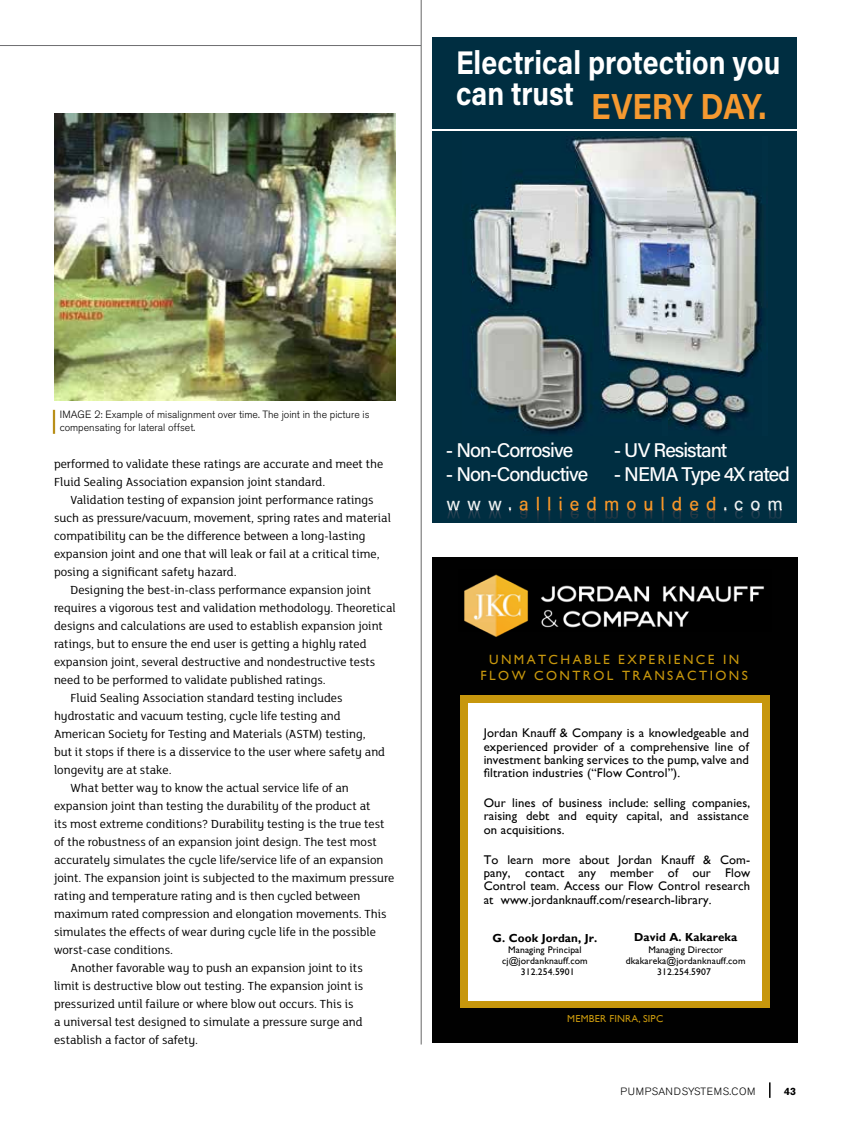
<style>
.page{position:relative;width:851px;height:1134px;background:#fff}
.page>*{position:absolute;margin:0;border:0;box-sizing:border-box;transform-origin:0 0}
.t1{font:700 36.15px "Acumin Pro";color:#f59930;scale:.87 1}
.t2{font:700 32.85px/31.5px "Acumin Pro";color:#fff;scale:.87 1}
.t3{font:500 19.8px "Acumin Pro";letter-spacing:-.05em;color:#fff}
.t4{font:500 18px "Acumin Pro";letter-spacing:.39em;color:#f89728}
.t5{font:13.35px/16px "Gill Sans";letter-spacing:.18em;color:#c7970d;text-align:center}
.t6{font:12.75px/18px "FS Lola";color:#000}
.t7{font:12.6px/13.4px "Gill Sans";letter-spacing:.01em;color:#000;text-align:justify}
.t8{font:700 11.55px "Gill Sans";letter-spacing:.01em;color:#000}
.t9{font:300 10.5px/13.5px "Akzidenz Grotesk Pro";color:#000}
.t10{font:300 10.5px "Akzidenz Grotesk Pro";letter-spacing:.055em;color:#000}
.t11{font:700 10.5px "Akzidenz Grotesk Pro";color:#000}
.t12{font:10.2px "Gill Sans";letter-spacing:.02em;color:#c7970d}
.t13{font:9.75px/11.1px "Gill Sans";letter-spacing:.01em;color:#000;text-align:center}
.s1{color:#edf1f1}
.s2{color:#fff}
</style>
<div class="page">
<svg style="left:769px;top:1082px;width:1px;height:16px"></svg>
<hr style="left:0;top:45px;width:421px;height:1px;background:#6d6e71">
<hr style="left:421px;top:0;width:1px;height:1045px;background:#666767">
<div style="left:432px;top:37px;width:365px;height:486px;background:#002e41"></div>
<img style="left:471px;top:136px;width:291px;height:298px">
<svg style="left:449px;top:510px;width:62px;height:1px"></svg>
<svg style="left:520px;top:509px;width:195px;height:2px"></svg>
<svg style="left:724px;top:509px;width:57px;height:2px"></svg>
<hr style="left:432px;top:129px;width:365px;height:1px;background:#fff">
<div style="left:432px;top:558px;width:365px;height:484px;background:#010101"></div>
<div style="left:460px;top:696px;width:309px;height:312px;background:#c7970d"></div>
<div style="left:468px;top:703px;width:294px;height:297px;background:#fff"></div>
<div style="left:458px;top:569px;width:313px;height:63px;background:#000"></div>
<img style="left:462px;top:572px;width:303px;height:67px">
<hr style="left:53px;top:410px;width:2px;height:24px;background:#b88f19">
<img style="left:54px;top:114px;width:342px;height:287px">
<h2 class="t2" style="left:456px;top:45px;width:374px">Electrical protection you can trust</h2>
<h1 class="t1" style="left:591px;top:81px;width:203px">EVERY DAY.</h1>
<p class="t9" style="left:60px;top:407px;width:311px">IMAGE 2: Example of misalignment over time. The joint in the picture is compensating for lateral offset.</p>
<p class="t6" style="left:54px;top:454px;width:331px">performed to validate these ratings are accurate and meet the<br>Fluid Sealing Association expansion joint standard.</p>
<p class="t6" style="left:70px;top:490px;width:305px">Validation testing of expansion joint performance ratings</p>
<p class="t6" style="left:54px;top:508px;width:338px">such as pressure/vacuum, movement, spring rates and material</p>
<p class="t6" style="left:54px;top:526px;width:313px">compatibility can be the difference between a long-lasting</p>
<p class="t6" style="left:54px;top:544px;width:327px">expansion joint and one that will leak or fail at a critical time,</p>
<p class="t6" style="left:54px;top:562px;width:184px">posing a significant safety hazard.</p>
<p class="t6" style="left:70px;top:580px;width:302px">Designing the best-in-class performance expansion joint</p>
<p class="t6" style="left:54px;top:598px;width:343px">requires a vigorous test and validation methodology. Theoretical</p>
<p class="t6" style="left:54px;top:616px;width:330px">designs and calculations are used to establish expansion joint</p>
<p class="t6" style="left:54px;top:634px;width:314px">ratings, but to ensure the end user is getting a highly rated</p>
<p class="t6" style="left:54px;top:652px;width:323px">expansion joint, several destructive and nondestructive tests</p>
<p class="t6" style="left:54px;top:670px;width:273px">need to be performed to validate published ratings.</p>
<p class="t6" style="left:70px;top:688px;width:273px">Fluid Sealing Association standard testing includes</p>
<p class="t6" style="left:54px;top:706px;width:288px">hydrostatic and vacuum testing, cycle life testing and</p>
<p class="t6" style="left:54px;top:724px;width:313px">American Society for Testing and Materials (ASTM) testing,</p>
<p class="t6" style="left:54px;top:742px;width:332px">but it stops if there is a disservice to the user where safety and</p>
<p class="t6" style="left:54px;top:760px;width:119px">longevity are at stake.</p>
<p class="t6" style="left:70px;top:778px;width:280px">What better way to know the actual service life of an</p>
<p class="t6" style="left:54px;top:796px;width:318px">expansion joint than testing the durability of the product at</p>
<p class="t6" style="left:54px;top:814px;width:332px">its most extreme conditions? Durability testing is the true test</p>
<p class="t6" style="left:54px;top:832px;width:324px">of the robustness of an expansion joint design. The test most</p>
<p class="t6" style="left:54px;top:850px;width:331px">accurately simulates the cycle life/service life of an expansion</p>
<p class="t6" style="left:54px;top:868px;width:342px">joint. The expansion joint is subjected to the maximum pressure</p>
<p class="t6" style="left:54px;top:886px;width:308px">rating and temperature rating and is then cycled between</p>
<p class="t6" style="left:54px;top:904px;width:334px">maximum rated compression and elongation movements. This</p>
<p class="t6" style="left:54px;top:922px;width:323px">simulates the effects of wear during cycle life in the possible</p>
<p class="t6" style="left:54px;top:940px;width:120px">worst-case conditions.</p>
<p class="t6" style="left:70px;top:958px;width:294px">Another favorable way to push an expansion joint to its</p>
<p class="t6" style="left:54px;top:976px;width:311px">limit is destructive blow out testing. The expansion joint is</p>
<p class="t6" style="left:54px;top:994px;width:301px">pressurized until failure or where blow out occurs. This is</p>
<p class="t6" style="left:54px;top:1012px;width:310px">a universal test designed to simulate a pressure surge and</p>
<p class="t6" style="left:54px;top:1030px;width:146px">establish a factor of safety.</p>
<h3 class="t3" style="left:446px;top:436px;width:129px">- Non-Corrosive</h3>
<h3 class="t3" style="left:446px;top:460px;width:144px">- Non-Conductive</h3>
<h3 class="t3" style="left:613px;top:436px;width:115px">- UV Resistant</h3>
<h3 class="t3" style="left:613px;top:460px;width:177px">- NEMA Type 4X rated</h3>
<h3 class="t4" style="left:446px;top:492px;width:338px"><span class="s1">www.</span>alliedmoulded<span class="s2">.com</span></h3>
<p class="t5" style="left:480px;top:651px;width:269px">UNMATCHABLE EXPERIENCE IN<br>FLOW CONTROL TRANSACTIONS</p>
<p class="t7" style="left:483px;top:726px;width:267px">Jordan Knauff &amp; Company is a knowledgeable and experienced provider of a comprehensive line of investment banking services to the pump, valve and filtration industries (“Flow Control”).</p>
<p class="t7" style="left:483px;top:796px;width:268px">Our lines of business include: selling companies, raising debt and equity capital, and assistance on acquisitions.</p>
<p class="t7" style="left:483px;top:853px;width:268px">To learn more about Jordan Knauff &amp; Com&shy;pany, contact any member of our Flow Control team. Access our Flow Control research at www.jordanknauff.com/research-library.</p>
<p class="t8" style="left:492px;top:931px;width:106px">G. Cook Jordan, Jr.</p>
<p class="t13" style="left:502px;top:944px;width:87px">Managing Principal cj@jordanknauff.com<br>312.254.5901</p>
<p class="t8" style="left:634px;top:930px;width:105px">David A. Kakareka</p>
<p class="t13" style="left:626px;top:944px;width:121px">Managing Director dkakareka@jordanknauff.com</p>
<p class="t13" style="left:657px;top:967px;width:55px">312.254.5907</p>
<p class="t12" style="left:567px;top:1013px;width:97px">MEMBER FINRA, SIPC</p>
<p class="t10" style="left:620px;top:1084px;width:136px">PUMPSANDSYSTEMS.COM</p>
<p class="t11" style="left:784px;top:1084px;width:14px">43</p>
</div>
